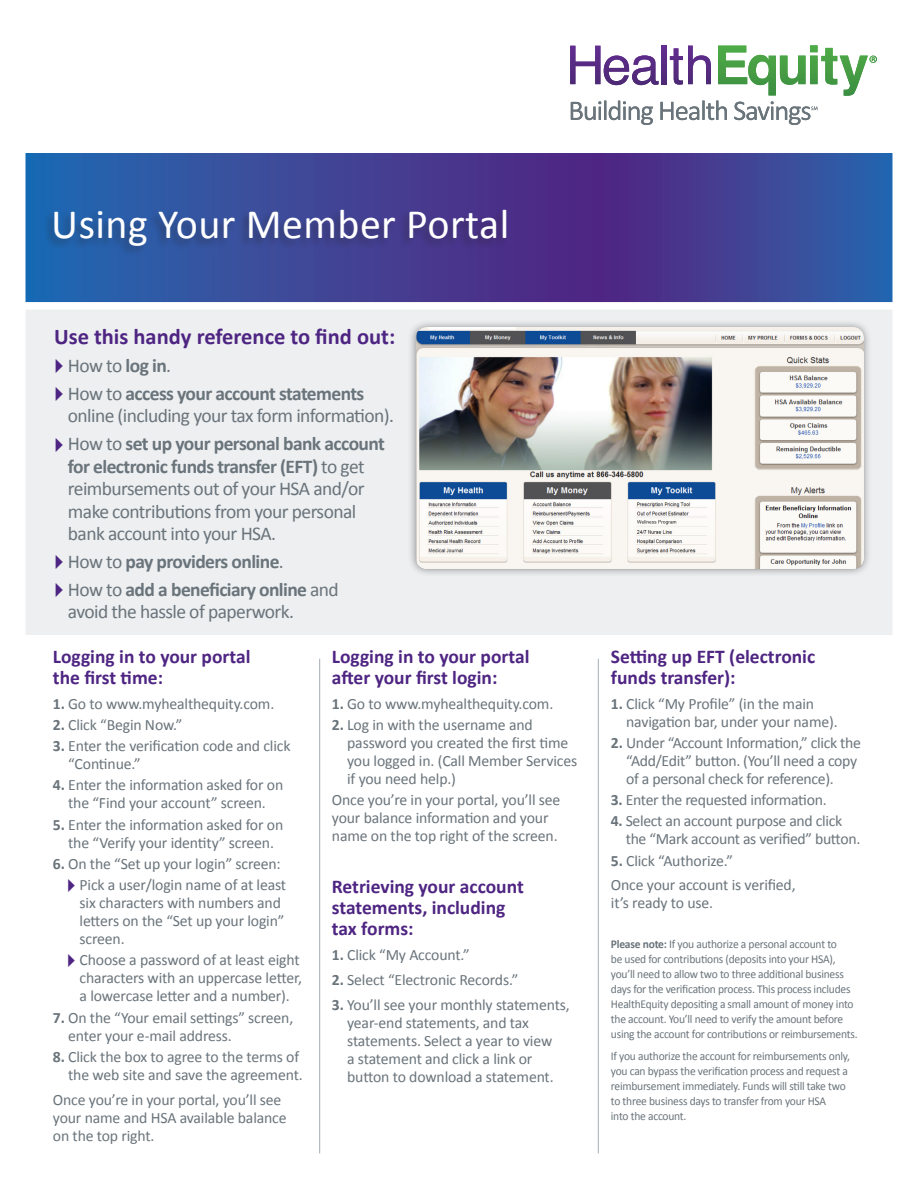
<style>
.page{position:relative;width:918px;height:1188px;background:#fff}
.page>*{position:absolute;margin:0;border:0;box-sizing:border-box;transform-origin:0 0}
.t1{font:42px "Calibri";letter-spacing:.01em;color:#fff}
.SubHead{font:700 22.5px "Calibri";color:#4e2582}
.Body_Copy{font:19.5px/22.5px "Calibri";letter-spacing:-.03em;color:#6a747b}
.SubHead-2{font:700 19.5px/21px "Calibri";color:#4e2582}
.Body_Copy-2{font:700 19.5px "Calibri";letter-spacing:-.03em;color:#6a747b}
.Body_Copy-3{font:15.75px/18px "Calibri";letter-spacing:-.01em;color:#6a747b}
.Body_Copy-4{font:12px/15px "Calibri";letter-spacing:-.02em;color:#6a747b;scale:.96 1}
.s1{font-weight:700}
.s2{font-weight:400}
</style>
<div class="page">
<div style="left:17px;top:304px;width:884px;height:331px;background:#edeff1"></div>
<svg style="left:27px;top:153px;width:864px;height:149px;background:#3d4496"></svg>
<div style="left:44px;top:208px;width:464px;height:49px;background:#231f20;opacity:.35"></div>
<div style="left:16px;top:302px;width:894px;height:8px;background:#fff"></div>
<div style="left:408px;top:319px;width:464px;height:258px;background:#231f20;opacity:.45"></div>
<img style="left:416px;top:327px;width:448px;height:242px">
<hr style="left:319px;top:659px;width:1px;height:494px;background:#a5adb5">
<hr style="left:598px;top:659px;width:1px;height:494px;background:#a5adb5">
<svg style="left:570px;top:45px;width:307px;height:80px"></svg>
<p class="t1" style="left:51px;top:198px;width:460px">Using Your Member Portal</p>
<p class="SubHead" style="left:54px;top:322px;width:343px">Use this handy reference to find out:</p>
<p class="Body_Copy" style="left:68px;top:354px;width:105px">How to <span class="s1">log in</span>.</p>
<p class="Body_Copy" style="left:68px;top:382px;width:328px">How to <span class="s1">access your account statements </span>online (including your tax form information).</p>
<p class="Body_Copy" style="left:68px;top:432px;width:318px">How to <span class="s1">set up your personal bank account for electronic funds transfer (EFT)</span> to get reimbursements out of your HSA and/or make contributions from your personal bank account into your HSA.</p>
<p class="Body_Copy-2" style="left:68px;top:549px;width:217px"><span class="s2">How to</span> pay providers online<span class="s2">.</span></p>
<p class="Body_Copy" style="left:68px;top:578px;width:272px">How to <span class="s1">add a beneficiary online</span> and avoid the hassle of paperwork.</p>
<p class="SubHead-2" style="left:53px;top:646px;width:199px">Logging in to your portal the first time:</p>
<p class="Body_Copy-3" style="left:53px;top:695px;width:223px"><span class="s1">1.</span> Go to www.myhealthequity.com.</p>
<p class="Body_Copy-3" style="left:53px;top:716px;width:131px"><span class="s1">2.</span> Click “Begin Now.”</p>
<p class="Body_Copy-3" style="left:68px;top:737px;width:224px;text-indent:-15px"><span class="s1">3.</span> Enter the verification code and click “Continue.”</p>
<p class="Body_Copy-3" style="left:53px;top:776px;width:232px;text-align:center"><span class="s1">4.</span> Enter the information asked for on the “Find your account” screen.</p>
<p class="Body_Copy-3" style="left:53px;top:815px;width:232px;text-align:center"><span class="s1">5.</span> Enter the information asked for on the “Verify your identity” screen.</p>
<p class="Body_Copy-3" style="left:53px;top:855px;width:229px"><span class="s1">6.</span> On the “Set up your login” screen:</p>
<p class="Body_Copy-3" style="left:80px;top:876px;width:208px">Pick a user/login name of at least six characters with numbers and letters on the “Set up your login” screen.</p>
<p class="Body_Copy-3" style="left:80px;top:951px;width:224px">Choose a password of at least eight characters with an uppercase letter, a lowercase letter and a number).</p>
<p class="Body_Copy-3" style="left:68px;top:1008px;width:227px;text-indent:-15px"><span class="s1">7.</span> On the “Your email settings” screen, enter your e-mail address.</p>
<p class="Body_Copy-3" style="left:53px;top:1048px;width:251px;text-align:right"><span class="s1">8.</span> Click the box to agree to the terms of the web site and save the agreement.</p>
<p class="Body_Copy-3" style="left:53px;top:1090px;width:235px">Once you’re in your portal, you’ll see your name and HSA available balance on the top right.</p>
<p class="SubHead-2" style="left:332px;top:646px;width:199px">Logging in to your portal after your first login:</p>
<p class="Body_Copy-3" style="left:332px;top:695px;width:223px"><span class="s1">1.</span> Go to www.myhealthequity.com.</p>
<p class="Body_Copy-3" style="left:347px;top:716px;width:232px;text-indent:-15px"><span class="s1">2.</span> Log in with the username and password you created the first time you logged in. (Call Member Services if you need help.)</p>
<p class="Body_Copy-3" style="left:332px;top:791px;width:230px">Once you’re in your portal, you’ll see your balance information and your name on the top right of the screen.</p>
<p class="SubHead-2" style="left:332px;top:876px;width:193px">Retrieving your account statements, including tax forms:</p>
<p class="Body_Copy-3" style="left:332px;top:946px;width:139px"><span class="s1">1.</span> Click “My Account.”</p>
<p class="Body_Copy-3" style="left:332px;top:971px;width:188px"><span class="s1">2.</span> Select “Electronic Records.”</p>
<p class="Body_Copy-3" style="left:347px;top:995px;width:224px;text-indent:-15px"><span class="s1">3.</span> You’ll see your monthly statements, year-end statements, and tax statements. Select a year to view<br>a statement and click a link or button to download a statement.</p>
<p class="SubHead-2" style="left:611px;top:646px;width:206px">Setting up EFT (electronic funds transfer):</p>
<p class="Body_Copy-3" style="left:626px;top:695px;width:213px;text-indent:-15px"><span class="s1">1.</span> Click “My Profile” (in the main navigation bar, under your name).</p>
<p class="Body_Copy-3" style="left:626px;top:734px;width:236px;text-indent:-15px"><span class="s1">2.</span> Under “Account Information,” click the “Add/Edit” button. (You’ll need a copy of a personal check for reference).</p>
<p class="Body_Copy-3" style="left:611px;top:791px;width:217px"><span class="s1">3.</span> Enter the requested information.</p>
<p class="Body_Copy-3" style="left:626px;top:812px;width:236px;text-indent:-15px"><span class="s1">4.</span> Select an account purpose and click the “Mark account as verified” button.</p>
<p class="Body_Copy-3" style="left:611px;top:851px;width:124px"><span class="s1">5.</span> Click “Authorize.”</p>
<p class="Body_Copy-3" style="left:611px;top:876px;width:186px">Once your account is verified, it’s ready to use.</p>
<p class="Body_Copy-4" style="left:611px;top:936px;width:258px"><span class="s1">Please note:</span> If you authorize a personal account to<br>be used for contributions (deposits into your HSA), you’ll need to allow two to three additional business days for the verification process. This process includes HealthEquity depositing a small amount of money into the account. You’ll need to verify the amount before using the account for contributions or reimbursements.</p>
<p class="Body_Copy-4" style="left:611px;top:1048px;width:251px">If you authorize the account for reimbursements only, you can bypass the verification process and request a reimbursement immediately. Funds will still take two to three business days to transfer from your HSA<br>into the account.</p>
</div>
